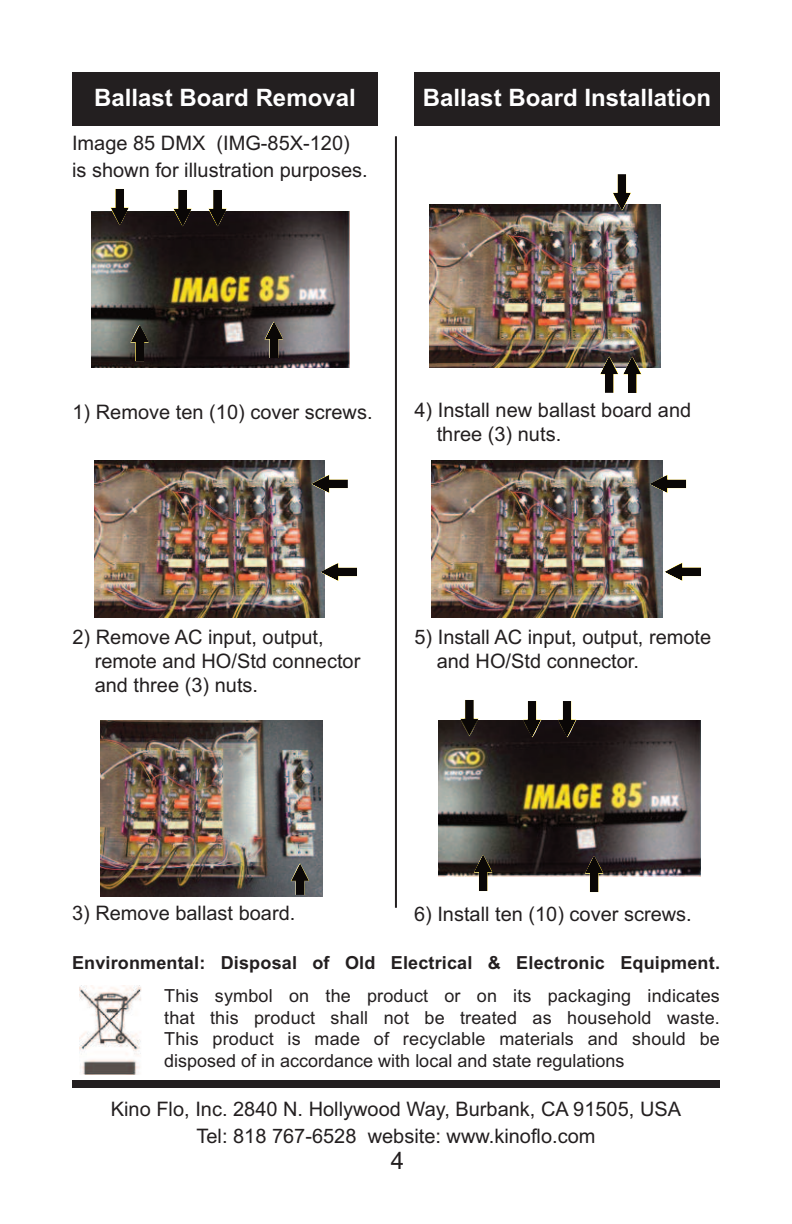
<style>
.page{position:relative;width:792px;height:1224px;background:#fff}
.page>*{position:absolute;margin:0;border:0;box-sizing:border-box;transform-origin:0 0}
.t1{font:700 24px "Arial";color:#fff}
.t2{font:24px "Arial";color:#231f20}
.t3{font:20px/24px "Arial";color:#231f20}
.t4{font:18px/21.6px "Arial";color:#231f20;text-align:justify}
.t5{font:700 18px "Arial";letter-spacing:.01em;color:#231f20}
</style>
<div class="page">
<img style="left:92px;top:211px;width:258px;height:157px">
<img style="left:429px;top:205px;width:231px;height:163px">
<img style="left:101px;top:720px;width:222px;height:177px">
<img style="left:94px;top:460px;width:231px;height:157px">
<img style="left:79px;top:986px;width:62px;height:88px">
<div style="left:72px;top:1080px;width:648px;height:7px;background:#231f20"></div>
<div style="left:414px;top:72px;width:306px;height:54px;background:#231f20"></div>
<div style="left:72px;top:72px;width:306px;height:54px;background:#231f20"></div>
<img style="left:311px;top:475px;width:37px;height:18px">
<img style="left:291px;top:863px;width:18px;height:32px">
<img style="left:130px;top:325px;width:19px;height:36px">
<img style="left:613px;top:174px;width:18px;height:37px">
<img style="left:600px;top:356px;width:18px;height:37px">
<img style="left:623px;top:357px;width:19px;height:36px">
<hr style="left:395px;top:136px;width:2px;height:772px;background:#231f20">
<img style="left:432px;top:460px;width:230px;height:157px">
<img style="left:438px;top:720px;width:263px;height:157px">
<img style="left:321px;top:563px;width:36px;height:18px">
<img style="left:650px;top:475px;width:36px;height:18px">
<img style="left:665px;top:563px;width:36px;height:18px">
<img style="left:111px;top:189px;width:18px;height:36px">
<img style="left:173px;top:190px;width:19px;height:36px">
<img style="left:208px;top:190px;width:19px;height:36px">
<img style="left:265px;top:322px;width:18px;height:36px">
<img style="left:474px;top:855px;width:18px;height:36px">
<img style="left:460px;top:700px;width:19px;height:36px">
<img style="left:523px;top:701px;width:19px;height:36px">
<img style="left:558px;top:701px;width:19px;height:36px">
<img style="left:585px;top:856px;width:18px;height:36px">
<p class="t1" style="left:94px;top:84px;width:263px">Ballast Board Removal</p>
<p class="t1" style="left:423px;top:84px;width:290px">Ballast Board Installation</p>
<p class="t3" style="left:72px;top:130px;width:297px;line-height:27px">Image 85 DMX (IMG-85X-120) is shown for illustration purposes.</p>
<p class="t3" style="left:72px;top:400px;width:302px">1) Remove ten (10) cover screws.</p>
<p class="t3" style="left:437px;top:398px;width:256px;text-indent:-22px">4) Install new ballast board and three (3) nuts.</p>
<p class="t3" style="left:95px;top:625px;width:267px;text-indent:-22px">2) Remove AC input, output, remote and HO/Std connector and three (3) nuts.</p>
<p class="t3" style="left:437px;top:625px;width:276px;text-indent:-22px">5) Install AC input, output, remote and HO/Std connector.</p>
<p class="t3" style="left:72px;top:901px;width:225px">3) Remove ballast board.</p>
<p class="t3" style="left:414px;top:902px;width:279px">6) Install ten (10) cover screws.</p>
<p class="t5" style="left:72px;top:953px;width:650px">Environmental: Disposal of Old Electrical &amp; Electronic Equipment.</p>
<p class="t4" style="left:164px;top:985px;width:557px">This symbol on the product or on its packaging indicates that this product shall not be treated as household waste.<br>This product is made of recyclable materials and should be disposed of in accordance with local and state regulations</p>
<p class="t3" style="left:111px;top:1095px;width:572px;line-height:27px;text-align:center">Kino Flo, Inc. 2840 N. Hollywood Way, Burbank, CA 91505, USA<br>Tel: 818 767-6528 website: www.kinoflo.com</p>
<p class="t2" style="left:391px;top:1147px;width:15px">4</p>
</div>
